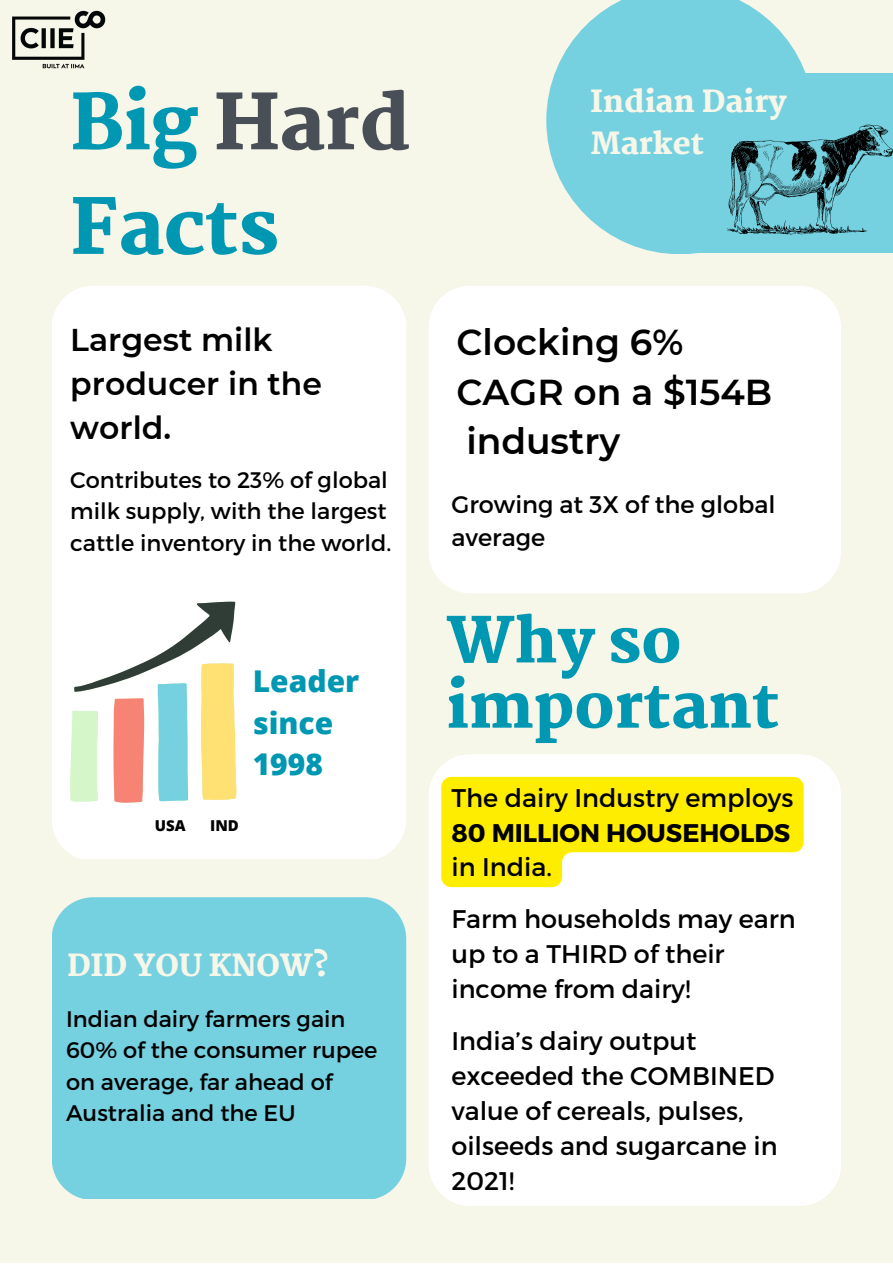
<style>
.page{position:relative;width:893px;height:1264px;background:#fff}
.page>*{position:absolute;margin:0;border:0;box-sizing:border-box;transform-origin:0 0}
.t1{font:800 75px/104.6px "Martel";color:#0097b2}
.t2{font:800 61.5px/65.2px "Martel";color:#0097b2}
.t3{font:600 36px/49.5px "Montserrat";color:#000}
.t4{font:600 31.5px/43.8px "Montserrat";color:#000}
.t5{font:800 30px/41.5px "Martel";color:#f6f6e9}
.t6{font:800 30px/41.5px "Open Sans";color:#0097b2}
.t7{font:25.5px/34.8px "Montserrat";color:#000}
.t8{font:700 25.5px "Montserrat";color:#000}
.t9{font:24px/32.5px "Montserrat";color:#000}
.t10{font:22.5px/31.5px "Montserrat";color:#000}
.t11{font:800 15px "Open Sans";color:#000}
.s1{color:#494f56}
</style>
<div class="page">
<div style="left:0;top:0;width:892px;height:1262px;background:#f6f6e9"></div>
<div style="left:52px;top:286px;width:354px;height:573px;background:#fff"></div>
<div style="left:52px;top:897px;width:354px;height:301px;background:#75d0df"></div>
<svg style="left:546px;top:0;width:260px;height:254px;fill:#75d0df"></svg>
<div style="left:660px;top:73px;width:232px;height:180px;background:#75d0df"></div>
<div style="left:429px;top:754px;width:412px;height:451px;background:#fff"></div>
<svg style="left:70px;top:601px;width:166px;height:201px"></svg>
<svg style="left:726px;top:124px;width:166px;height:110px"></svg>
<div style="left:429px;top:286px;width:412px;height:307px;background:#fff"></div>
<img style="left:12px;top:10px;width:94px;height:59px">
<svg style="left:441px;top:776px;width:362px;height:111px"></svg>
<h1 class="t1" style="left:70px;top:71px;width:342px">Big <span class="s1">Hard<br></span>Facts</h1>
<p class="t4" style="left:70px;top:318px;width:253px">Largest milk producer in the world.</p>
<p class="t10" style="left:70px;top:463px;width:322px">Contributes to 23% of global milk supply, with the largest cattle inventory in the world.</p>
<p class="t6" style="left:253px;top:659px;width:108px">Leader since<br>1998</p>
<p class="t11" style="left:155px;top:815px;width:32px">USA</p>
<p class="t11" style="left:210px;top:815px;width:30px">IND</p>
<p class="t5" style="left:67px;top:945px;width:263px">DID YOU KNOW?</p>
<p class="t10" style="left:66px;top:1001px;width:313px">Indian dairy farmers gain<br>60% of the consumer rupee on average, far ahead of<br>Australia and the EU</p>
<p class="t5" style="left:590px;top:81px;width:197px">Indian Dairy<br>Market</p>
<h3 class="t3" style="left:456px;top:317px;width:317px">Clocking 6%<br>CAGR on a $154B industry</h3>
<p class="t9" style="left:451px;top:487px;width:326px">Growing at 3X of the global average</p>
<h2 class="t2" style="left:446px;top:608px;width:335px">Why so important</h2>
<p class="t7" style="left:451px;top:779px;width:343px">The dairy Industry employs</p>
<p class="t8" style="left:451px;top:815px;width:340px">80 MILLION HOUSEHOLDS</p>
<p class="t7" style="left:451px;top:848px;width:102px">in India.</p>
<p class="t7" style="left:451px;top:900px;width:346px">Farm households may earn up to a THIRD of their income from dairy!</p>
<p class="t7" style="left:451px;top:1022px;width:327px">India’s dairy output exceeded the COMBINED value of cereals, pulses, oilseeds and sugarcane in<br>2021!</p>
</div>
